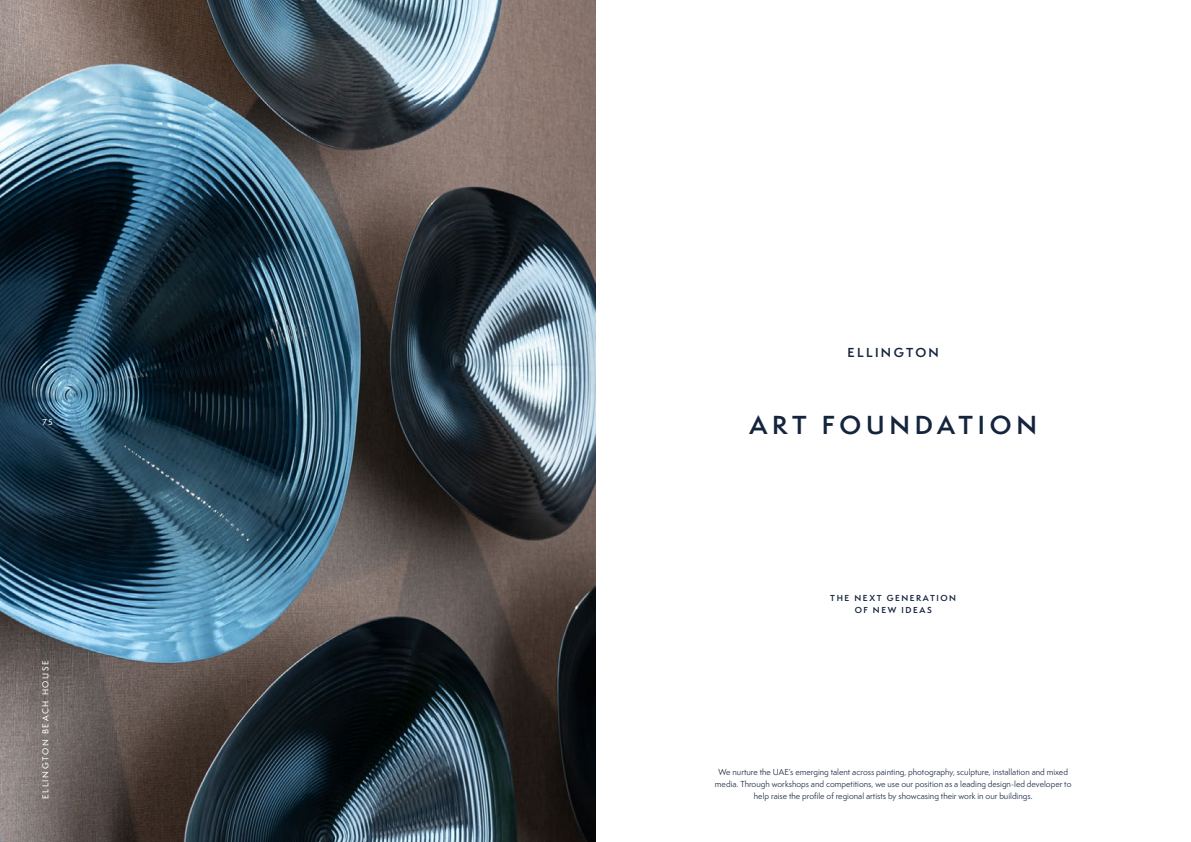
<style>
.page{position:relative;width:1191px;height:842px;background:#fff}
.page>*{position:absolute;margin:0;border:0;box-sizing:border-box;transform-origin:0 0}
.t1{font:600 24px "Semplicita Pro";letter-spacing:.2em;color:#14243d}
.t2{font:600 12px "Semplicita Pro";letter-spacing:.2em;color:#14243d}
.t3{font:8px/12px "Semplicita Pro";color:#14243d;text-align:center}
.t4{font:600 8px/12px "Semplicita Pro";letter-spacing:.2em;color:#14243d;text-align:center}
.t5{font:500 8px "Semplicita Pro";letter-spacing:.2em;color:#fff}
</style>
<div class="page">
<img style="left:0;top:0;width:595px;height:842px">
<p class="t5" style="left:43px;top:417px;width:12px">75</p>
<p class="t5" style="left:40px;top:799px;width:141px;rotate:-90deg">ELLINGTON BEACH HOUSE</p>
<h2 class="t2" style="left:847px;top:344px;width:93px">ELLINGTON</h2>
<h1 class="t1" style="left:749px;top:408px;width:289px">ART FOUNDATION</h1>
<p class="t4" style="left:830px;top:591px;width:127px">THE NEXT GENERATION<br>OF NEW IDEAS</p>
<p class="t3" style="left:715px;top:766px;width:358px">We nurture the UAE’s emerging talent across painting, photography, sculpture, installation and mixed media. Through workshops and competitions, we use our position as a leading design-led developer to help raise the profile of regional artists by showcasing their work in our buildings.</p>
</div>
